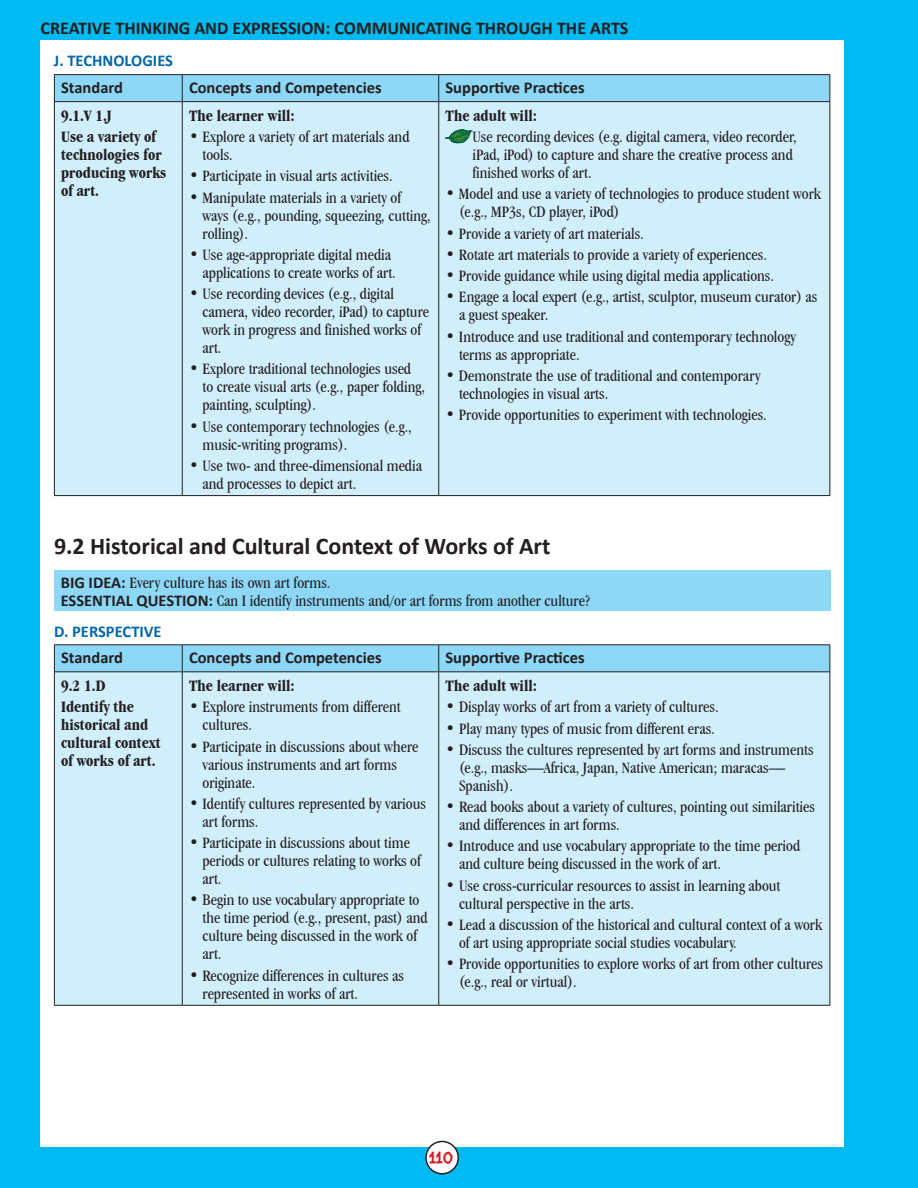
<style>
.page{position:relative;width:918px;height:1188px;background:#00baf1}
.page>*{position:absolute;margin:0;border:0;box-sizing:border-box;transform-origin:0 0}
.Table-Section_Head{font:700 24px "Calibri";color:#231f20}
.Table-Key_Learning_Area{font:700 18px "Calibri";color:#231f20}
.Table-Bullet_Paragraph{font:condensed 16.5px/18px "Garamond IT Cby BT";color:#231f20}
.Table-STEM_Paragraph{font:condensed 16.5px/18px "Garamond IT Cby BT";color:#231f20}
.Table-Standard_Paragraph{font:700 condensed 16.5px/18px "Garamond IT Cby BT";color:#231f20}
.Table-Big_Ideas_Essential_Questions{font:condensed 16.5px "Garamond IT Cby BT";color:#231f20}
.Table-Header{font:700 16.5px "Calibri";color:#231f20}
.Table-Learner_Adult_Will{font:700 condensed 16.5px "Garamond IT Cby BT";color:#231f20}
.Table-Section_Subhead{font:700 16.5px "Calibri";color:#0067aa}
.t1{font:700 16.5px "Wallow Hmk";color:#d7171f;scale:.95 1}
.s1{font-family:"Calibri";font-weight:700;font-stretch:normal}
</style>
<div class="page">
<div style="left:40px;top:40px;width:804px;height:1108px;background:#fff"></div>
<div style="left:54px;top:570px;width:776px;height:41px;background:#8dd7f7"></div>
<div style="left:55px;top:102px;width:775px;height:393px;background:#d1eefb"></div>
<hr style="left:182px;top:74px;width:257px;height:1px;background:#231f20">
<hr style="left:182px;top:495px;width:257px;height:1px;background:#231f20">
<hr style="left:54px;top:74px;width:128px;height:1px;background:#231f20">
<hr style="left:54px;top:102px;width:1px;height:393px;background:#231f20">
<hr style="left:182px;top:102px;width:1px;height:393px;background:#231f20">
<hr style="left:54px;top:495px;width:128px;height:1px;background:#231f20">
<hr style="left:439px;top:74px;width:391px;height:1px;background:#231f20">
<div style="left:54px;top:75px;width:777px;height:27px;background:#8dd7f7"></div>
<hr style="left:439px;top:101px;width:391px;height:1px;background:#231f20">
<hr style="left:438px;top:102px;width:1px;height:393px;background:#231f20">
<hr style="left:830px;top:102px;width:1px;height:393px;background:#231f20">
<hr style="left:439px;top:495px;width:391px;height:1px;background:#231f20">
<svg style="left:445px;top:130px;width:27px;height:13px"></svg>
<div style="left:55px;top:672px;width:775px;height:333px;background:#d1eefb"></div>
<hr style="left:182px;top:644px;width:257px;height:1px;background:#231f20">
<hr style="left:182px;top:1005px;width:257px;height:1px;background:#231f20">
<hr style="left:54px;top:644px;width:128px;height:1px;background:#231f20">
<hr style="left:54px;top:672px;width:1px;height:333px;background:#231f20">
<hr style="left:182px;top:672px;width:1px;height:333px;background:#231f20">
<hr style="left:54px;top:1005px;width:128px;height:1px;background:#231f20">
<hr style="left:439px;top:644px;width:391px;height:1px;background:#231f20">
<div style="left:54px;top:645px;width:777px;height:27px;background:#8dd7f7"></div>
<hr style="left:439px;top:671px;width:391px;height:1px;background:#231f20">
<hr style="left:438px;top:672px;width:1px;height:333px;background:#231f20">
<hr style="left:830px;top:672px;width:1px;height:333px;background:#231f20">
<hr style="left:439px;top:1005px;width:391px;height:1px;background:#231f20">
<div style="left:426px;top:1142px;width:32px;height:32px;background:#fff;border-radius:50%"></div>
<div style="left:425px;top:1141px;width:34px;height:33px;border:2px solid #231f20;border-radius:50%"></div>
<p class="Table-Key_Learning_Area" style="left:40px;top:15px;width:589px">CREATIVE THINKING AND EXPRESSION: COMMUNICATING THROUGH THE ARTS</p>
<p class="Table-Section_Subhead" style="left:54px;top:49px;width:121px">J. TECHNOLOGIES</p>
<p class="Table-Header" style="left:61px;top:76px;width:63px">Standard</p>
<p class="Table-Header" style="left:189px;top:76px;width:194px">Concepts and Competencies</p>
<p class="Table-Header" style="left:446px;top:76px;width:141px">Supportive Practices</p>
<p class="Table-Standard_Paragraph" style="left:61px;top:106px;width:52px">9.1.V 1.J</p>
<p class="Table-Standard_Paragraph" style="left:61px;top:128px;width:107px">Use a variety of technologies for producing works of art.</p>
<p class="Table-Learner_Adult_Will" style="left:189px;top:106px;width:107px">The learner will:</p>
<p class="Table-Bullet_Paragraph" style="left:202px;top:128px;width:208px;text-indent:-14px">• Explore a variety of art materials and tools.</p>
<p class="Table-Bullet_Paragraph" style="left:189px;top:167px;width:203px">• Participate in visual arts activities.</p>
<p class="Table-Bullet_Paragraph" style="left:202px;top:188px;width:230px;text-indent:-14px">• Manipulate materials in a variety of ways (e.g., pounding, squeezing, cutting, rolling).</p>
<p class="Table-Bullet_Paragraph" style="left:189px;top:245px;width:206px;text-align:right">• Use age-appropriate digital media applications to create works of art.</p>
<p class="Table-Bullet_Paragraph" style="left:202px;top:285px;width:228px;text-indent:-14px">• Use recording devices (e.g., digital camera, video recorder, iPad) to capture work in progress and finished works of art.</p>
<p class="Table-Bullet_Paragraph" style="left:202px;top:360px;width:224px;text-indent:-14px">• Explore traditional technologies used to create visual arts (e.g., paper folding, painting, sculpting).</p>
<p class="Table-Bullet_Paragraph" style="left:202px;top:417px;width:211px;text-indent:-14px">• Use contemporary technologies (e.g., music-writing programs).</p>
<p class="Table-Bullet_Paragraph" style="left:202px;top:456px;width:221px;text-indent:-14px">• Use two- and three-dimensional media and processes to depict art.</p>
<p class="Table-Learner_Adult_Will" style="left:446px;top:106px;width:93px">The adult will:</p>
<p class="Table-STEM_Paragraph" style="left:472px;top:128px;width:326px">Use recording devices (e.g. digital camera, video recorder, iPad, iPod) to capture and share the creative process and finished works of art.</p>
<p class="Table-Bullet_Paragraph" style="left:459px;top:185px;width:363px;text-indent:-14px">• Model and use a variety of technologies to produce student work (e.g., MP3s, CD player, iPod)</p>
<p class="Table-Bullet_Paragraph" style="left:446px;top:224px;width:198px">• Provide a variety of art materials.</p>
<p class="Table-Bullet_Paragraph" style="left:446px;top:245px;width:321px">• Rotate art materials to provide a variety of experiences.</p>
<p class="Table-Bullet_Paragraph" style="left:446px;top:267px;width:328px">• Provide guidance while using digital media applications.</p>
<p class="Table-Bullet_Paragraph" style="left:459px;top:288px;width:360px;text-indent:-14px">• Engage a local expert (e.g., artist, sculptor, museum curator) as a guest speaker.</p>
<p class="Table-Bullet_Paragraph" style="left:459px;top:327px;width:338px;text-indent:-14px">• Introduce and use traditional and contemporary technology terms as appropriate.</p>
<p class="Table-Bullet_Paragraph" style="left:459px;top:366px;width:303px;text-indent:-14px">• Demonstrate the use of traditional and contemporary technologies in visual arts.</p>
<p class="Table-Bullet_Paragraph" style="left:446px;top:406px;width:321px">• Provide opportunities to experiment with technologies.</p>
<p class="Table-Section_Head" style="left:54px;top:529px;width:498px">9.2 Historical and Cultural Context of Works of Art</p>
<p class="Table-Big_Ideas_Essential_Questions" style="left:61px;top:573px;width:269px"><span class="s1">BIG IDEA:</span> Every culture has its own art forms.</p>
<p class="Table-Big_Ideas_Essential_Questions" style="left:61px;top:591px;width:531px"><span class="s1">ESSENTIAL QUESTION:</span> Can I identify instruments and/or art forms from another culture?</p>
<p class="Table-Section_Subhead" style="left:54px;top:619px;width:109px">D. PERSPECTIVE</p>
<p class="Table-Header" style="left:61px;top:646px;width:63px">Standard</p>
<p class="Table-Header" style="left:189px;top:646px;width:194px">Concepts and Competencies</p>
<p class="Table-Header" style="left:446px;top:646px;width:141px">Supportive Practices</p>
<p class="Table-Standard_Paragraph" style="left:61px;top:677px;width:46px">9.2 1.D</p>
<p class="Table-Standard_Paragraph" style="left:61px;top:698px;width:101px">Identify the historical and cultural context of works of art.</p>
<p class="Table-Learner_Adult_Will" style="left:189px;top:676px;width:107px">The learner will:</p>
<p class="Table-Bullet_Paragraph" style="left:203px;top:698px;width:200px;text-indent:-14px">• Explore instruments from different cultures.</p>
<p class="Table-Bullet_Paragraph" style="left:203px;top:737px;width:217px;text-indent:-14px">• Participate in discussions about where various instruments and art forms originate.</p>
<p class="Table-Bullet_Paragraph" style="left:203px;top:794px;width:225px;text-indent:-14px">• Identify cultures represented by various art forms.</p>
<p class="Table-Bullet_Paragraph" style="left:203px;top:834px;width:220px;text-indent:-14px">• Participate in discussions about time periods or cultures relating to works of art.</p>
<p class="Table-Bullet_Paragraph" style="left:203px;top:891px;width:227px;text-indent:-14px">• Begin to use vocabulary appropriate to the time period (e.g., present, past) and culture being discussed in the work of art.</p>
<p class="Table-Bullet_Paragraph" style="left:203px;top:966px;width:203px;text-indent:-14px">• Recognize differences in cultures as represented in works of art.</p>
<p class="Table-Learner_Adult_Will" style="left:446px;top:676px;width:93px">The adult will:</p>
<p class="Table-Bullet_Paragraph" style="left:446px;top:698px;width:273px">• Display works of art from a variety of cultures.</p>
<p class="Table-Bullet_Paragraph" style="left:446px;top:719px;width:269px">• Play many types of music from different eras.</p>
<p class="Table-Bullet_Paragraph" style="left:459px;top:740px;width:356px;text-indent:-14px">• Discuss the cultures represented by art forms and instruments (e.g., masks—Africa, Japan, Native American; maracas—<br>Spanish).</p>
<p class="Table-Bullet_Paragraph" style="left:459px;top:798px;width:358px;text-indent:-14px">• Read books about a variety of cultures, pointing out similarities and differences in art forms.</p>
<p class="Table-Bullet_Paragraph" style="left:459px;top:837px;width:343px;text-indent:-14px">• Introduce and use vocabulary appropriate to the time period and culture being discussed in the work of art.</p>
<p class="Table-Bullet_Paragraph" style="left:459px;top:876px;width:323px;text-indent:-14px">• Use cross-curricular resources to assist in learning about cultural perspective in the arts.</p>
<p class="Table-Bullet_Paragraph" style="left:459px;top:915px;width:365px;text-indent:-14px">• Lead a discussion of the historical and cultural context of a work of art using appropriate social studies vocabulary.</p>
<p class="Table-Bullet_Paragraph" style="left:459px;top:955px;width:366px;text-indent:-14px">• Provide opportunities to explore works of art from other cultures (e.g., real or virtual).</p>
<p class="t1" style="left:429px;top:1146px;width:26px">110</p>
</div>
